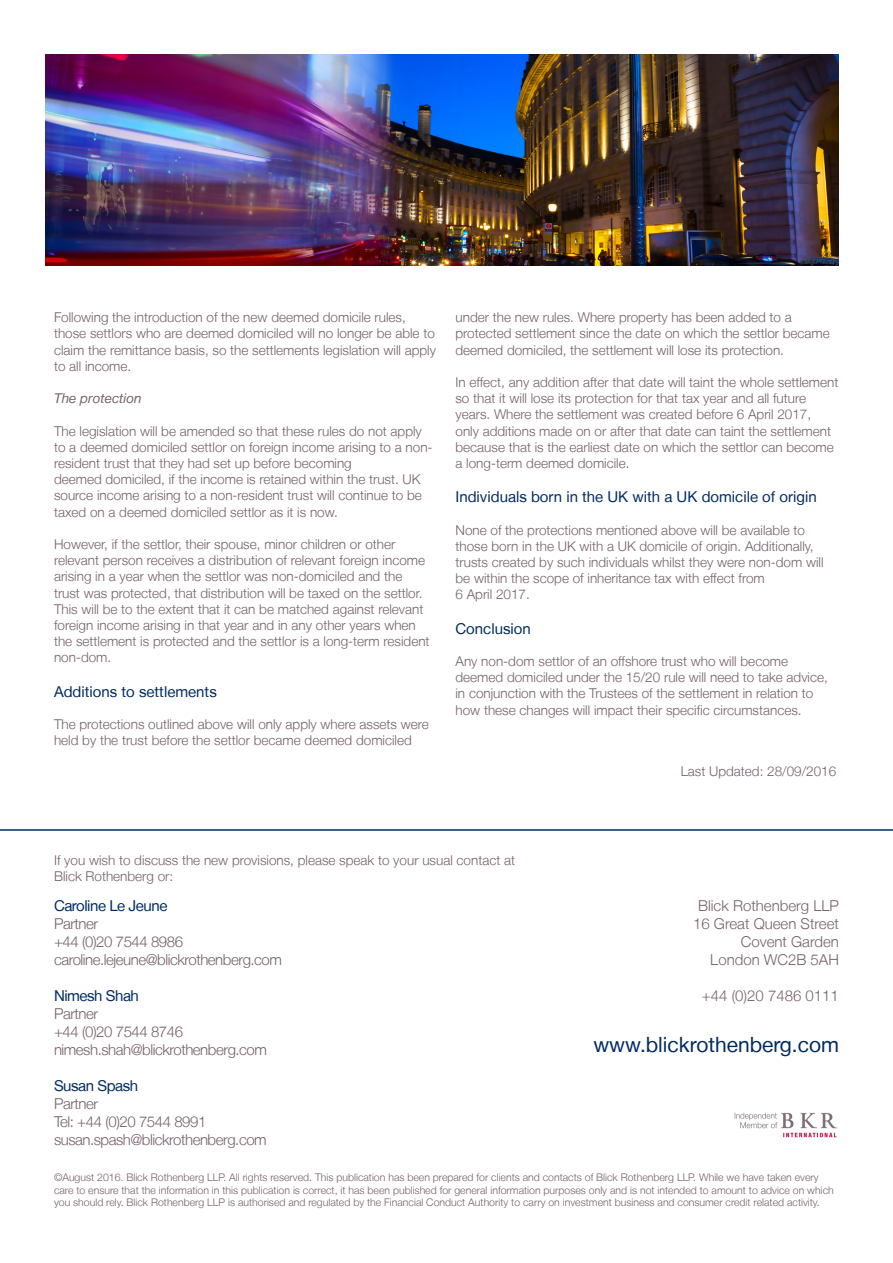
<style>
.page{position:relative;width:893px;height:1263px;background:#fff}
.page>*{position:absolute;margin:0;border:0;box-sizing:border-box;transform-origin:0 0}
.t1{font:21px "Helvetica Neue LT";color:#002c61}
.Contact_info{font:300 15px "Helvetica Neue LT";letter-spacing:-.03em;color:#75606a}
.Contact_info-2{font:300 15px "Helvetica Neue LT";color:#75606a}
.Text{font:15px "Helvetica Neue LT";color:#002c61}
.Contact_info-3{font:15px "Helvetica Neue LT";letter-spacing:-.03em;color:#002c61}
.Text-2{font:300 13.5px/16.2px "Helvetica Neue LT";color:#75606a}
.Heading{font:300 13.5px "Helvetica Neue LT";color:#75606a}
.Text-3{font:italic 13.5px "Helvetica Neue LT";color:#75606a}
.t2{font:300 10.5px/12.6px "Helvetica Neue LT";color:#75606a}
</style>
<div class="page">
<img style="left:734px;top:1112px;width:104px;height:26px">
<hr style="left:0;top:829px;width:893px;height:2px;background:#002c61">
<img style="left:46px;top:54px;width:793px;height:212px">
<p class="Text-2" style="left:54px;top:309px;width:384px">Following the introduction of the new deemed domicile rules, those settlors who are deemed domiciled will no longer be able to claim the remittance basis, so the settlements legislation will apply to all income.</p>
<p class="Text-3" style="left:54px;top:390px;width:89px">The protection</p>
<p class="Text-2" style="left:54px;top:422px;width:380px">The legislation will be amended so that these rules do not apply to a deemed domiciled settlor on foreign income arising to a non&shy;resident trust that they had set up before becoming<br>deemed domiciled, if the income is retained within the trust. UK source income arising to a non-resident trust will continue to be taxed on a deemed domiciled settlor as it is now.</p>
<p class="Text-2" style="left:54px;top:536px;width:377px">However, if the settlor, their spouse, minor children or other relevant person receives a distribution of relevant foreign income arising in a year when the settlor was non-domiciled and the trust was protected, that distribution will be taxed on the settlor.<br>This will be to the extent that it can be matched against relevant foreign income arising in that year and in any other years when the settlement is protected and the settlor is a long-term resident non-dom.</p>
<p class="Text" style="left:54px;top:682px;width:164px">Additions to settlements</p>
<p class="Text-2" style="left:54px;top:716px;width:376px">The protections outlined above will only apply where assets were held by the trust before the settlor became deemed domiciled</p>
<p class="Text-2" style="left:455px;top:309px;width:376px">under the new rules. Where property has been added to a protected settlement since the date on which the settlor became deemed domiciled, the settlement will lose its protection.</p>
<p class="Text-2" style="left:455px;top:374px;width:384px">In effect, any addition after that date will taint the whole settlement so that it will lose its protection for that tax year and all future years. Where the settlement was created before 6 April 2017,<br>only additions made on or after that date can taint the settlement because that is the earliest date on which the settlor can become a long-term deemed domicile.</p>
<p class="Text" style="left:455px;top:488px;width:363px">Individuals born in the UK with a UK domicile of origin</p>
<p class="Text-2" style="left:455px;top:521px;width:370px">None of the protections mentioned above will be available to those born in the UK with a UK domicile of origin. Additionally, trusts created by such individuals whilst they were non-dom will be within the scope of inheritance tax with effect from<br>6 April 2017.</p>
<p class="Text" style="left:455px;top:619px;width:77px">Conclusion</p>
<p class="Text-2" style="left:455px;top:653px;width:374px">Any non-dom settlor of an offshore trust who will become deemed domiciled under the 15/20 rule will need to take advice, in conjunction with the Trustees of the settlement in relation to how these changes will impact their specific circumstances.</p>
<p class="Heading" style="left:681px;top:762px;width:157px">Last Updated: 28/09/2016</p>
<p class="Text-2" style="left:54px;top:852px;width:463px">If you wish to discuss the new provisions, please speak to your usual contact at<br>Blick Rothenberg or:</p>
<p class="Contact_info-3" style="left:54px;top:896px;width:115px">Caroline Le Jeune</p>
<p class="Contact_info" style="left:54px;top:914px;width:46px">Partner</p>
<p class="Contact_info" style="left:54px;top:932px;width:131px">+44 (0)20 7544 8986</p>
<p class="Contact_info" style="left:54px;top:950px;width:230px">caroline.lejeune@blickrothenberg.com</p>
<p class="Contact_info-3" style="left:54px;top:986px;width:86px">Nimesh Shah</p>
<p class="Contact_info" style="left:54px;top:1004px;width:46px">Partner</p>
<p class="Contact_info" style="left:54px;top:1022px;width:131px">+44 (0)20 7544 8746</p>
<p class="Contact_info" style="left:54px;top:1040px;width:214px">nimesh.shah@blickrothenberg.com</p>
<p class="Contact_info-3" style="left:54px;top:1076px;width:86px">Susan Spash</p>
<p class="Contact_info" style="left:54px;top:1094px;width:46px">Partner</p>
<p class="Contact_info" style="left:54px;top:1112px;width:154px">Tel: +44 (0)20 7544 8991</p>
<p class="Contact_info" style="left:54px;top:1130px;width:214px">susan.spash@blickrothenberg.com</p>
<p class="Contact_info-2" style="left:698px;top:897px;width:142px">Blick Rothenberg LLP</p>
<p class="Contact_info-2" style="left:693px;top:915px;width:147px">16 Great Queen Street</p>
<p class="Contact_info-2" style="left:741px;top:933px;width:100px">Covent Garden</p>
<p class="Contact_info-2" style="left:710px;top:951px;width:130px">London WC2B 5AH</p>
<p class="Contact_info-2" style="left:702px;top:987px;width:139px">+44 (0)20 7486 0111</p>
<p class="t1" style="left:593px;top:1032px;width:247px">www.blickrothenberg.com</p>
<p class="t2" style="left:54px;top:1171px;width:781px">©August 2016. Blick Rothenberg LLP. All rights reserved. This publication has been prepared for clients and contacts of Blick Rothenberg LLP. While we have taken every care to ensure that the information in this publication is correct, it has been published for general information purposes only and is not intended to amount to advice on which you should rely. Blick Rothenberg LLP is authorised and regulated by the Financial Conduct Authority to carry on investment business and consumer credit related activity.</p>
</div>
